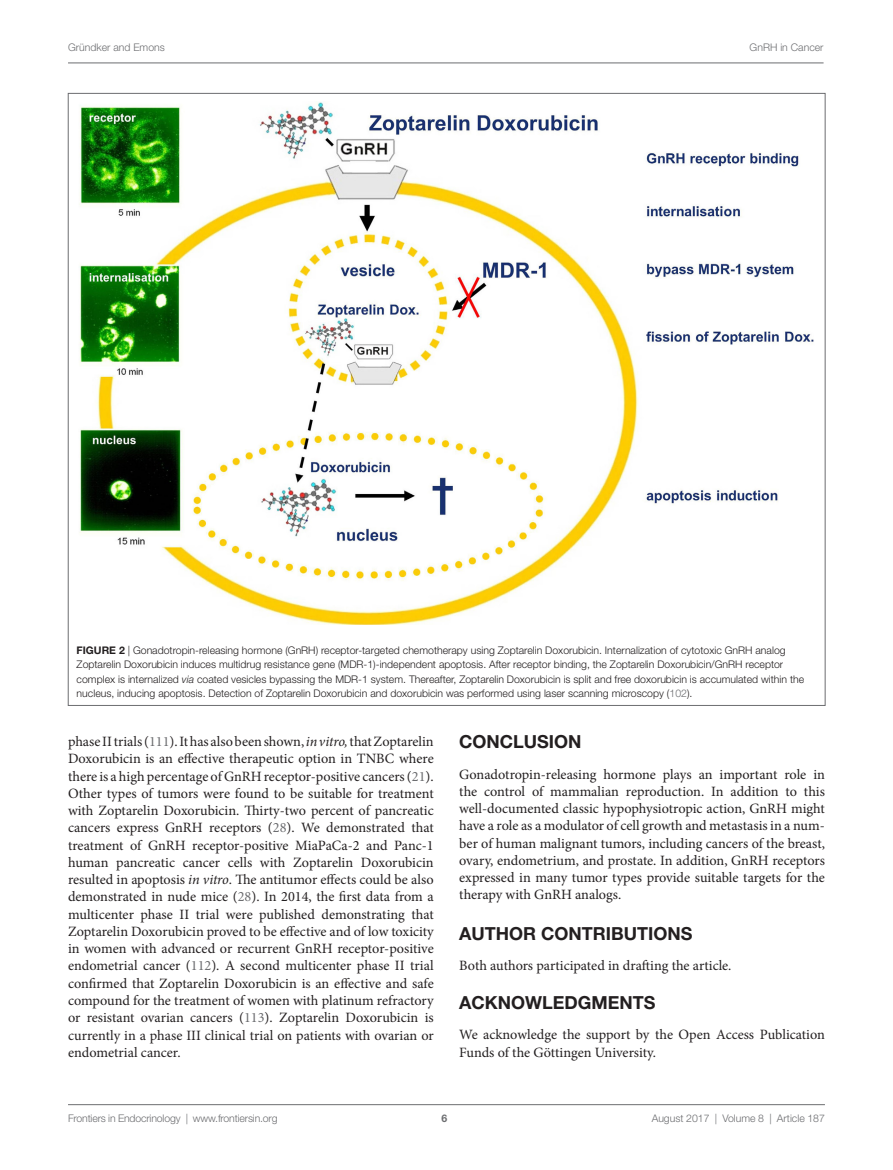
<style>
.page{position:relative;width:893px;height:1170px;background:#fff}
.page>*{position:absolute;margin:0;border:0;box-sizing:border-box;transform-origin:0 0}
.t1{font:700 18px "Helvetica Neue LT Std";color:#231f20}
.t2{font:14.25px/17.2px "Minion Pro";color:#231f20;text-align:justify}
.t3{font:300 10.5px/14.2px "Helvetica Neue LT Std";color:#231f20}
.t4{font:300 10.5px "Helvetica Neue LT Std";color:#6c6d70}
.t5{font:700 10.5px "Helvetica Neue LT Std";color:#231f20}
.t6{font:700 10.5px "Helvetica Neue LT Std";color:#6c6d70}
.s1{font-weight:700}
.s2{font-style:italic}
.s3{color:#6c6d70}
</style>
<div class="page">
<img style="left:79px;top:102px;width:735px;height:522px">
<hr style="left:68px;top:63px;width:756px;height:1px;background:#6c6d70">
<hr style="left:68px;top:1104px;width:757px;height:1px;background:#6c6d70">
<p class="t4" style="left:68px;top:41px;width:98px">Gründker and Emons</p>
<p class="t4" style="left:750px;top:41px;width:75px">GnRH in Cancer</p>
<p class="t3" style="left:77px;top:643px;width:729px;text-indent:33px"><span class="s1">E 2</span> | Gonadotropin-releasing hormone (GnRH) receptor-targeted chemotherapy using Zoptarelin Doxorubicin. Internalization of cytotoxic GnRH analog Zoptarelin Doxorubicin induces multidrug resistance gene (MDR-1)-independent apoptosis. After receptor binding, the Zoptarelin Doxorubicin/GnRH receptor complex is internalized <span class="s2">via</span> coated vesicles bypassing the MDR-1 system. Thereafter, Zoptarelin Doxorubicin is split and free doxorubicin is accumulated within the nucleus, inducing apoptosis. Detection of Zoptarelin Doxorubicin and doxorubicin was performed using laser scanning microscopy (<span class="s3">102</span>).</p>
<p class="t5" style="left:77px;top:644px;width:18px">FIGUR</p>
<p class="t2" style="left:68px;top:732px;width:367px">phase II trials (<span class="s3">111</span>). It has also been shown, <span class="s2">in vitro,</span> that Zoptarelin Doxorubicin is an effective therapeutic option in TNBC where there is a high percentage of GnRH receptor-positive cancers (<span class="s3">21</span>).<br>Other types of tumors were found to be suitable for treatment with Zoptarelin Doxorubicin. Thirty-two percent of pancreatic cancers express GnRH receptors (<span class="s3">28</span>). We demonstrated that treatment of GnRH receptor-positive MiaPaCa-2 and Panc-1 human pancreatic cancer cells with Zoptarelin Doxorubicin resulted in apoptosis <span class="s2">in vitro</span>. The antitumor effects could be also demonstrated in nude mice (<span class="s3">28</span>). In 2014, the first data from a multicenter phase II trial were published demonstrating that Zoptarelin Doxorubicin proved to be effective and of low toxicity in women with advanced or recurrent GnRH receptor-positive endometrial cancer (<span class="s3">112</span>). A second multicenter phase II trial confirmed that Zoptarelin Doxorubicin is an effective and safe compound for the treatment of women with platinum refractory or resistant ovarian cancers (<span class="s3">113</span>). Zoptarelin Doxorubicin is currently in a phase III clinical trial on patients with ovarian or endometrial cancer.</p>
<p class="t1" style="left:459px;top:730px;width:124px">CONCLUSION</p>
<p class="t2" style="left:459px;top:765px;width:367px">Gonadotropin-releasing hormone plays an important role in the control of mammalian reproduction. In addition to this well-documented classic hypophysiotropic action, GnRH might have a role as a modulator of cell growth and metastasis in a num&shy;ber of human malignant tumors, including cancers of the breast, ovary, endometrium, and prostate. In addition, GnRH receptors expressed in many tumor types provide suitable targets for the therapy with GnRH analogs.</p>
<p class="t1" style="left:459px;top:922px;width:235px">AUTHOR CONTRIBUTIONS</p>
<p class="t2" style="left:459px;top:957px;width:274px">Both authors participated in drafting the article.</p>
<p class="t1" style="left:459px;top:991px;width:198px">ACKNOWLEDGMENTS</p>
<p class="t2" style="left:459px;top:1026px;width:367px">We acknowledge the support by the Open Access Publication<br>Funds of the Göttingen University.</p>
<p class="t4" style="left:68px;top:1111px;width:211px">Frontiers in Endocrinology | www.frontiersin.org</p>
<p class="t4" style="left:652px;top:1111px;width:175px">August 2017 | Volume 8 | Article 187</p>
<p class="t6" style="left:441px;top:1111px;width:7px">6</p>
</div>
